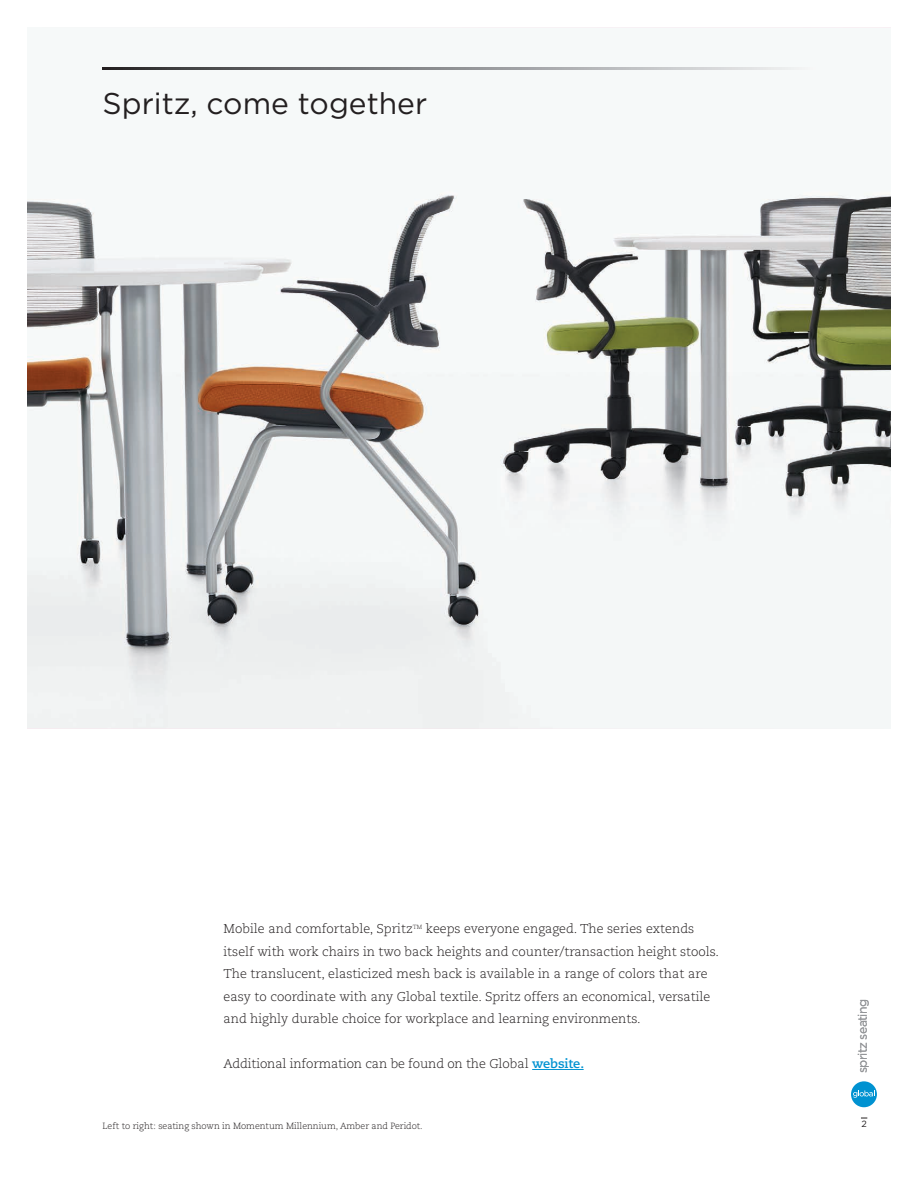
<style>
.page{position:relative;width:918px;height:1188px;background:#fff}
.page>*{position:absolute;margin:0;border:0;box-sizing:border-box;transform-origin:0 0}
.t1{font:30px "Gotham";color:#231f20}
.t2{font:300 12.75px/22.5px "Caecilia LT Std";color:#231f20}
.t3{font:12.3px "Gotham";letter-spacing:-.05em;color:#939598}
.t4{font:300 9px "Caecilia LT Std";letter-spacing:-.005em;color:#231f20}
.t5{font:9px "Gotham";color:#231f20}
.s1{font-weight:700;color:#0092d1}
</style>
<div class="page">
<img style="left:27px;top:27px;width:864px;height:702px">
<svg style="left:103px;top:68px;width:712px;height:1px"></svg>
<div style="left:851px;top:1081px;width:26px;height:26px;background:#0092d1;border-radius:50%"></div>
<svg style="left:853px;top:1090px;width:22px;height:8px"></svg>
<hr style="left:532px;top:1069px;width:52px;height:1px;background:#0092d1">
<p class="t1" style="left:103px;top:84px;width:326px">Spritz, come together</p>
<p class="t2" style="left:224px;top:918px;width:497px">Mobile and comfortable, Spritz<sup>TM</sup> keeps everyone engaged. The series extends itself with work chairs in two back heights and counter/transaction height stools.<br>The translucent, elasticized mesh back is available in a range of colors that are easy to coordinate with any Global textile. Spritz offers an economical, versatile and highly durable choice for workplace and learning environments.</p>
<p class="t2" style="left:224px;top:1053px;width:362px">Additional information can be found on the Global <span class="s1">website.</span></p>
<p class="t3" style="left:854px;top:1073px;width:76px;rotate:-90deg">spritz seating</p>
<p class="t4" style="left:103px;top:1120px;width:322px">Left to right: seating shown in Momentum Millennium, Amber and Peridot.</p>
<p class="t5" style="left:861px;top:1119px;width:7px">2</p>
</div>
